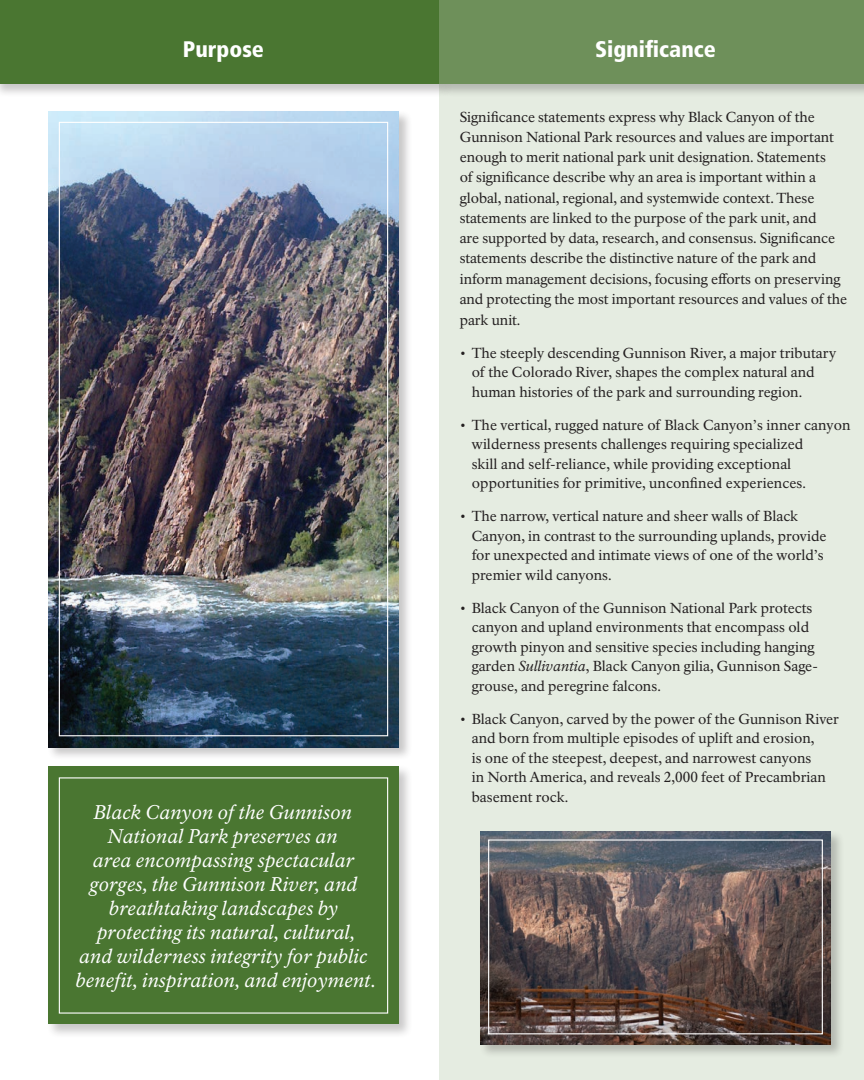
<style>
.page{position:relative;width:864px;height:1080px;background:#fff}
.page>*{position:absolute;margin:0;border:0;box-sizing:border-box;transform-origin:0 0}
.t1{font:900 condensed 22.5px "Frutiger LT Std";color:#fff}
.t2{font:italic 19.5px/24px "NPS Rawlinson OT";letter-spacing:.01em;color:#fff;text-align:center}
.t3{font:14.25px/19.5px "NPS Rawlinson OT";color:#231f20}
.s1{font-style:italic}
</style>
<div class="page">
<div style="left:440px;top:84px;width:424px;height:996px;background:#e5ece1"></div>
<div style="left:0;top:0;width:453px;height:98px;background:#231f20;opacity:.25"></div>
<div style="left:0;top:0;width:440px;height:84px;background:#4a7631"></div>
<div style="left:438px;top:0;width:426px;height:98px;background:#231f20;opacity:.25"></div>
<div style="left:440px;top:0;width:424px;height:84px;background:#6e905a"></div>
<div style="left:46px;top:109px;width:367px;height:652px;background:#231f20;opacity:.25"></div>
<img style="left:48px;top:111px;width:351px;height:636px">
<div style="left:478px;top:830px;width:367px;height:228px;background:#231f20;opacity:.25"></div>
<img style="left:480px;top:831px;width:351px;height:213px">
<div style="left:46px;top:764px;width:368px;height:275px;background:#231f20;opacity:.25"></div>
<div style="left:48px;top:767px;width:351px;height:257px;background:#4a7631"></div>
<div style="left:59px;top:777px;width:329px;height:237px;border:1px solid #fff"></div>
<div style="left:488px;top:839px;width:335px;height:195px;border:1px solid #fff"></div>
<h1 class="t1" style="left:183px;top:36px;width:83px">Purpose</h1>
<h1 class="t1" style="left:595px;top:36px;width:122px">Significance</h1>
<p class="t2" style="left:76px;top:800px;width:302px">Black Canyon of the Gunnison<br>National Park preserves an<br>area encompassing spectacular gorges, the Gunnison River, and breathtaking landscapes by protecting its natural, cultural,<br>and wilderness integrity for public benefit, inspiration, and enjoyment.</p>
<p class="t3" style="left:460px;top:107px;width:389px;line-height:20.2px">Significance statements express why Black Canyon of the Gunnison National Park resources and values are important enough to merit national park unit designation. Statements<br>of significance describe why an area is important within a global, national, regional, and systemwide context. These statements are linked to the purpose of the park unit, and<br>are supported by data, research, and consensus. Significance statements describe the distinctive nature of the park and inform management decisions, focusing efforts on preserving and protecting the most important resources and values of the park unit.</p>
<p class="t3" style="left:472px;top:343px;width:366px;text-indent:-12px">• The steeply descending Gunnison River, a major tributary of the Colorado River, shapes the complex natural and human histories of the park and surrounding region.</p>
<p class="t3" style="left:472px;top:415px;width:380px;text-indent:-12px">• The vertical, rugged nature of Black Canyon’s inner canyon wilderness presents challenges requiring specialized<br>skill and self-reliance, while providing exceptional opportunities for primitive, unconfined experiences.</p>
<p class="t3" style="left:472px;top:507px;width:356px;text-indent:-12px">• The narrow, vertical nature and sheer walls of Black Canyon, in contrast to the surrounding uplands, provide for unexpected and intimate views of one of the world’s premier wild canyons.</p>
<p class="t3" style="left:472px;top:598px;width:348px;text-indent:-12px">• Black Canyon of the Gunnison National Park protects canyon and upland environments that encompass old growth pinyon and sensitive species including hanging garden <span class="s1">Sullivantia</span>, Black Canyon gilia, Gunnison Sage&shy;grouse, and peregrine falcons.</p>
<p class="t3" style="left:472px;top:709px;width:369px;text-indent:-12px">• Black Canyon, carved by the power of the Gunnison River and born from multiple episodes of uplift and erosion,<br>is one of the steepest, deepest, and narrowest canyons<br>in North America, and reveals 2,000 feet of Precambrian basement rock.</p>
</div>
